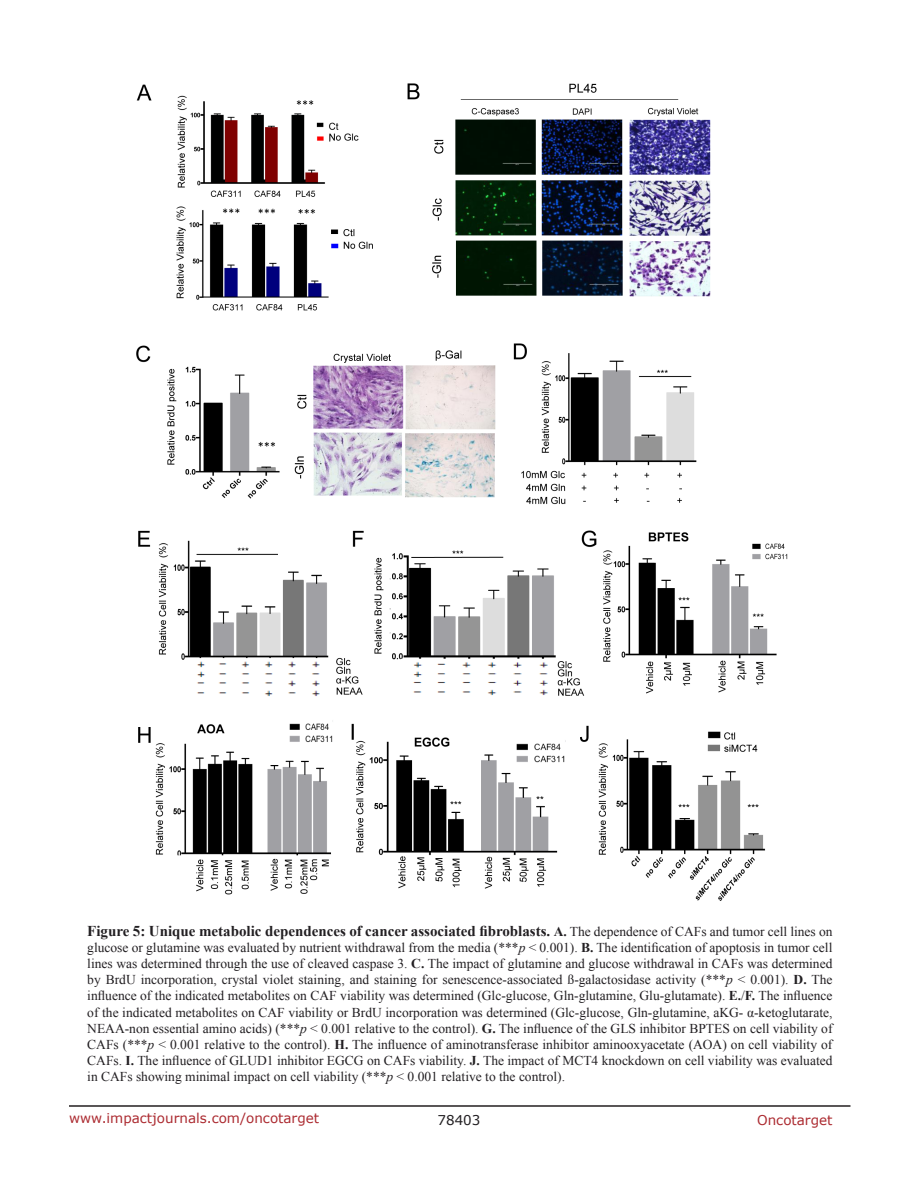
<style>
.page{position:relative;width:918px;height:1188px;background:#fff}
.page>*{position:absolute;margin:0;border:0;box-sizing:border-box;transform-origin:0 0}
.FigureText{font:700 15px "Times New Roman";color:#221f22}
.FigureText-2{font:13.5px/16.2px "Times New Roman";color:#221f22;text-align:justify}
.t1{font:13.5px "Verdana";color:#ac2b31}
.t2{font:13.5px "Verdana";color:#221f22}
.s1{font-size:13.5px}
.s2{font-weight:400;font-size:13.5px}
.s3{font-style:italic}
.s4{font-weight:700}
</style>
<div class="page">
<hr style="left:69px;top:1105px;width:781px;height:2px;background:#231f20">
<img style="left:136px;top:83px;width:652px;height:818px">
<p class="FigureText" style="left:87px;top:920px;width:747px">Figure 5: Unique metabolic dependences of cancer associated fibroblasts. <span class="s1">A.</span> <span class="s2">The dependence of CAFs and tumor cell lines on</span></p>
<p class="FigureText-2" style="left:87px;top:939px;width:747px">glucose or glutamine was evaluated by nutrient withdrawal from the media (***<span class="s3">p</span> &lt; 0.001). <span class="s4">B.</span> The identification of apoptosis in tumor cell lines was determined through the use of cleaved caspase 3. <span class="s4">C.</span> The impact of glutamine and glucose withdrawal in CAFs was determined by BrdU incorporation, crystal violet staining, and staining for senescence-associated ß-galactosidase activity (***<span class="s3">p</span> &lt; 0.001). <span class="s4">D.</span> The influence of the indicated metabolites on CAF viability was determined (Glc-glucose, Gln-glutamine, Glu-glutamate). <span class="s4">E.</span>/<span class="s4">F.</span> The influence of the indicated metabolites on CAF viability or BrdU incorporation was determined (Glc-glucose, Gln-glutamine, aKG- α-ketoglutarate, NEAA-non essential amino acids) (***<span class="s3">p</span> &lt; 0.001 relative to the control). <span class="s4">G.</span> The influence of the GLS inhibitor BPTES on cell viability of CAFs (***<span class="s3">p</span> &lt; 0.001 relative to the control). <span class="s4">H.</span> The influence of aminotransferase inhibitor aminooxyacetate (AOA) on cell viability of CAFs. <span class="s4">I.</span> The influence of GLUD1 inhibitor EGCG on CAFs viability. <span class="s4">J.</span> The impact of MCT4 knockdown on cell viability was evaluated in CAFs showing minimal impact on cell viability (***<span class="s3">p</span> &lt; 0.001 relative to the control).</p>
<p class="t1" style="left:69px;top:1109px;width:252px">www.impactjournals.com/oncotarget</p>
<p class="t2" style="left:438px;top:1111px;width:44px">78403</p>
<p class="t1" style="left:757px;top:1111px;width:77px">Oncotarget</p>
</div>
